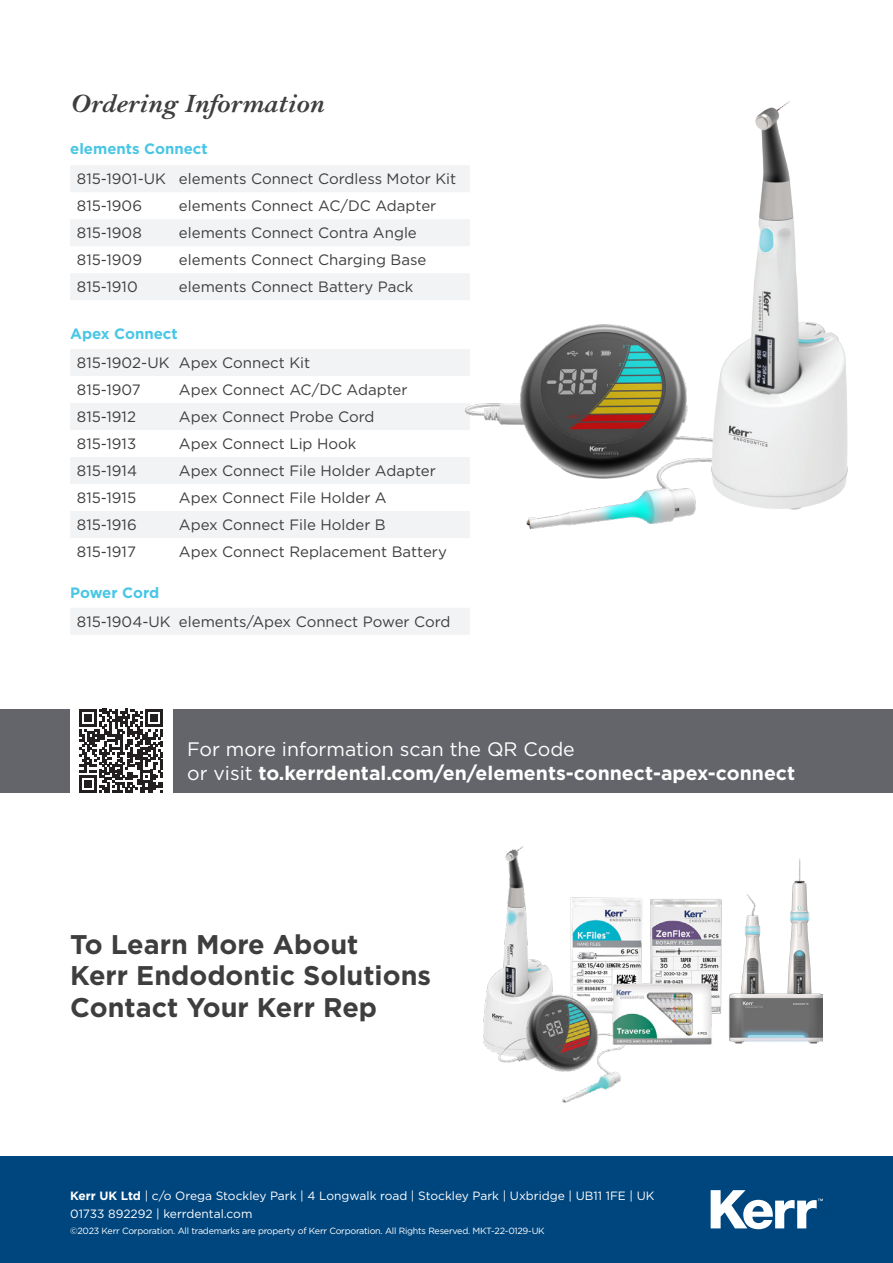
<style>
.page{position:relative;width:893px;height:1263px;background:#fff}
.page>*{position:absolute;margin:0;border:0;box-sizing:border-box;transform-origin:0 0}
.t1{font:700 27px/31.5px "Gotham";color:#3e3e3f}
.t2{font:italic 700 27px "Bell MT Std";color:#3e3e3f}
.t3{font:700 19.5px "Gotham";color:#fff}
.t4{font:19.5px "Gotham";color:#fff}
.t5{font:15px "Gotham";color:#3e3e3f}
.t6{font:700 15px "Gotham";color:#49c6e5}
.t7{font:12px "Gotham";color:#fff}
.t8{font:9px "Gotham";letter-spacing:-.025em;color:#fff}
.s1{font-weight:400}
.s2{font-weight:700}
</style>
<div class="page">
<div style="left:0;top:709px;width:893px;height:84px;background:#63656a"></div>
<svg style="left:70px;top:165px;width:400px;height:135px;fill:#f2f3f4"></svg>
<div style="left:70px;top:608px;width:400px;height:27px;background:#f2f3f4"></div>
<svg style="left:70px;top:349px;width:385px;height:189px;fill:#f2f3f4"></svg>
<div style="left:0;top:1156px;width:893px;height:107px;background:#00467e"></div>
<svg style="left:711px;top:1190px;width:112px;height:39px"></svg>
<div style="left:70px;top:703px;width:102px;height:96px;background:#fff"></div>
<svg style="left:79px;top:709px;width:84px;height:84px"></svg>
<img style="left:455px;top:324px;width:252px;height:214px">
<img style="left:707px;top:101px;width:141px;height:409px">
<img style="left:484px;top:847px;width:339px;height:255px">
<p class="t2" style="left:70px;top:88px;width:255px">Ordering Information</p>
<p class="t6" style="left:70px;top:139px;width:139px">elements Connect</p>
<p class="t5" style="left:77px;top:169px;width:91px">815-1901-UK</p>
<p class="t5" style="left:179px;top:169px;width:279px">elements Connect Cordless Motor Kit</p>
<p class="t5" style="left:77px;top:196px;width:67px">815-1906</p>
<p class="t5" style="left:179px;top:196px;width:259px">elements Connect AC/DC Adapter</p>
<p class="t5" style="left:77px;top:223px;width:66px">815-1908</p>
<p class="t5" style="left:179px;top:223px;width:239px">elements Connect Contra Angle</p>
<p class="t5" style="left:77px;top:250px;width:67px">815-1909</p>
<p class="t5" style="left:179px;top:250px;width:249px">elements Connect Charging Base</p>
<p class="t5" style="left:77px;top:277px;width:62px">815-1910</p>
<p class="t5" style="left:179px;top:277px;width:236px">elements Connect Battery Pack</p>
<p class="t6" style="left:70px;top:324px;width:109px">Apex Connect</p>
<p class="t5" style="left:77px;top:353px;width:94px">815-1902-UK</p>
<p class="t5" style="left:179px;top:353px;width:133px">Apex Connect Kit</p>
<p class="t5" style="left:77px;top:380px;width:65px">815-1907</p>
<p class="t5" style="left:179px;top:380px;width:230px">Apex Connect AC/DC Adapter</p>
<p class="t5" style="left:77px;top:407px;width:61px">815-1912</p>
<p class="t5" style="left:179px;top:407px;width:197px">Apex Connect Probe Cord</p>
<p class="t5" style="left:77px;top:434px;width:61px">815-1913</p>
<p class="t5" style="left:179px;top:434px;width:179px">Apex Connect Lip Hook</p>
<p class="t5" style="left:77px;top:461px;width:62px">815-1914</p>
<p class="t5" style="left:179px;top:461px;width:258px">Apex Connect File Holder Adapter</p>
<p class="t5" style="left:77px;top:488px;width:61px">815-1915</p>
<p class="t5" style="left:179px;top:488px;width:209px">Apex Connect File Holder A</p>
<p class="t5" style="left:77px;top:515px;width:61px">815-1916</p>
<p class="t5" style="left:179px;top:515px;width:208px">Apex Connect File Holder B</p>
<p class="t5" style="left:77px;top:542px;width:61px">815-1917</p>
<p class="t5" style="left:179px;top:542px;width:269px">Apex Connect Replacement Battery</p>
<p class="t6" style="left:70px;top:583px;width:91px">Power Cord</p>
<p class="t5" style="left:77px;top:612px;width:95px">815-1904-UK</p>
<p class="t5" style="left:179px;top:612px;width:273px">elements/Apex Connect Power Cord</p>
<p class="t4" style="left:187px;top:736px;width:389px">For more information scan the QR Code</p>
<p class="t3" style="left:187px;top:760px;width:610px"><span class="s1">or visit</span> to.kerrdental.com/en/elements-connect-apex-connect</p>
<p class="t1" style="left:70px;top:928px;width:362px">To Learn More About<br>Kerr Endodontic Solutions</p>
<p class="t1" style="left:70px;top:991px;width:308px">Contact Your Kerr Rep</p>
<p class="t7" style="left:70px;top:1188px;width:586px"><span class="s2">Kerr UK Ltd</span> | c/o Orega Stockley Park | 4 Longwalk road | Stockley Park | Uxbridge | UB11 1FE | UK</p>
<p class="t7" style="left:70px;top:1206px;width:184px">01733 892292 | kerrdental.com</p>
<p class="t8" style="left:70px;top:1225px;width:476px">©2023 Kerr Corporation. All trademarks are property of Kerr Corporation. All Rights Reserved. MKT-22-0129-UK</p>
</div>
